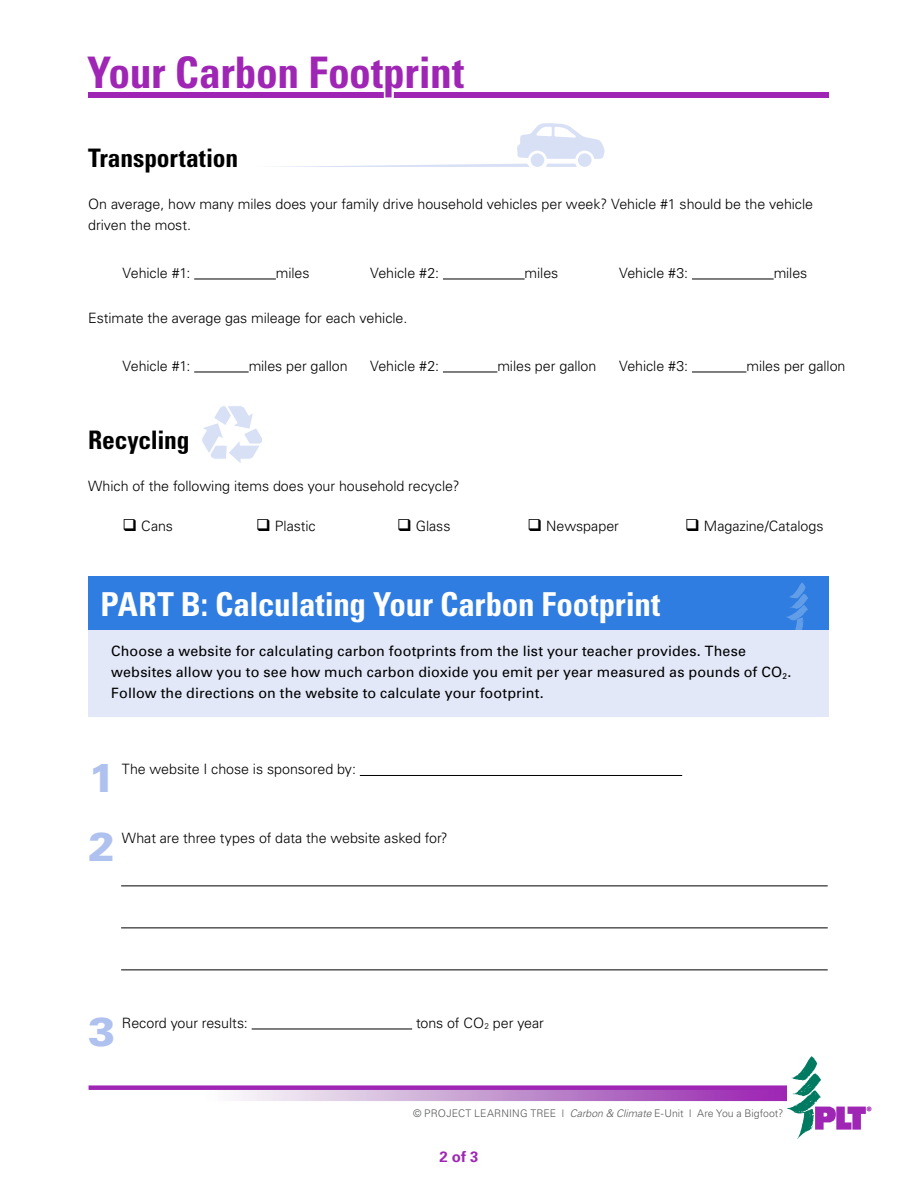
<style>
.page{position:relative;width:918px;height:1188px;background:#fff}
.page>*{position:absolute;margin:0;border:0;box-sizing:border-box;transform-origin:0 0}
.t1{font:700 condensed 43.5px "Univers";letter-spacing:-.01em;color:#9f26b5}
.t2{font:900 40.5px "Univers";color:#afc1ee}
.t3{font:700 condensed 33px "Univers";letter-spacing:-.01em;color:#fff}
.t4{font:700 condensed 25.5px "Univers";letter-spacing:-.005em;color:#000}
.t5{font:700 15px "Univers";color:#9f26b5}
.t6{font:300 14.25px/21px "Univers";letter-spacing:-.005em;color:#000}
.t7{font:14.25px/21px "Univers";letter-spacing:.01em;color:#000}
.t8{font:300 10.5px "Univers";letter-spacing:.015em;color:#58595b}
.s1{font-style:italic}
</style>
<div class="page">
<svg style="left:202px;top:406px;width:60px;height:57px"></svg>
<svg style="left:236px;top:1090px;width:546px;height:11px;background:#c490d0"></svg>
<div style="left:89px;top:1085px;width:727px;height:5px;background:#9f26b5"></div>
<div style="left:89px;top:93px;width:740px;height:5px;background:#9f26b5"></div>
<svg style="left:307px;top:92px;width:161px;height:6px"></svg>
<svg style="left:782px;top:1056px;width:89px;height:83px"></svg>
<hr style="left:194px;top:279px;width:82px;height:1px;background:#000">
<hr style="left:443px;top:279px;width:82px;height:1px;background:#000">
<hr style="left:692px;top:279px;width:82px;height:1px;background:#000">
<hr style="left:194px;top:372px;width:55px;height:1px;background:#000">
<hr style="left:443px;top:372px;width:54px;height:1px;background:#000">
<hr style="left:692px;top:372px;width:54px;height:1px;background:#000">
<div style="left:88px;top:576px;width:741px;height:54px;background:#2f7de1"></div>
<svg style="left:786px;top:583px;width:22px;height:47px"></svg>
<div style="left:88px;top:630px;width:741px;height:87px;background:#e2e8f8"></div>
<hr style="left:360px;top:775px;width:322px;height:1px;background:#000">
<hr style="left:121px;top:885px;width:707px;height:1px;background:#000">
<hr style="left:121px;top:927px;width:707px;height:1px;background:#000">
<hr style="left:121px;top:969px;width:707px;height:1px;background:#000">
<hr style="left:252px;top:1029px;width:160px;height:1px;background:#000">
<svg style="left:277px;top:123px;width:328px;height:44px"></svg>
<h1 class="t1" style="left:87px;top:46px;width:379px">Your Carbon Footprint</h1>
<h3 class="t4" style="left:88px;top:142px;width:151px">Transportation</h3>
<p class="t6" style="left:88px;top:193px;width:726px">On average, how many miles does your family drive household vehicles per week? Vehicle #1 should be the vehicle driven the most.</p>
<p class="t6" style="left:123px;top:262px;width:69px">Vehicle #1:</p>
<p class="t6" style="left:276px;top:262px;width:35px">miles</p>
<p class="t6" style="left:370px;top:262px;width:70px">Vehicle #2:</p>
<p class="t6" style="left:525px;top:262px;width:35px">miles</p>
<p class="t6" style="left:619px;top:262px;width:71px">Vehicle #3:</p>
<p class="t6" style="left:774px;top:262px;width:35px">miles</p>
<p class="t6" style="left:88px;top:307px;width:321px">Estimate the average gas mileage for each vehicle.</p>
<p class="t6" style="left:123px;top:355px;width:69px">Vehicle #1:</p>
<p class="t6" style="left:249px;top:355px;width:101px">miles per gallon</p>
<p class="t6" style="left:370px;top:355px;width:70px">Vehicle #2:</p>
<p class="t6" style="left:497px;top:355px;width:101px">miles per gallon</p>
<p class="t6" style="left:619px;top:355px;width:71px">Vehicle #3:</p>
<p class="t6" style="left:746px;top:355px;width:101px">miles per gallon</p>
<h3 class="t4" style="left:88px;top:424px;width:103px">Recycling</h3>
<p class="t6" style="left:88px;top:475px;width:373px">Which of the following items does your household recycle?</p>
<p class="t6" style="left:123px;top:515px;width:52px">❑ Cans</p>
<p class="t6" style="left:256px;top:515px;width:61px">❑ Plastic</p>
<p class="t6" style="left:397px;top:515px;width:55px">❑ Glass</p>
<p class="t6" style="left:528px;top:515px;width:93px">❑ Newspaper</p>
<p class="t6" style="left:685px;top:515px;width:140px">❑ Magazine/Catalogs</p>
<h3 class="t3" style="left:100px;top:584px;width:562px">PART B: Calculating Your Carbon Footprint</h3>
<p class="t7" style="left:111px;top:641px;width:682px">Choose a website for calculating carbon footprints from the list your teacher provides. These websites allow you to see how much carbon dioxide you emit per year measured as pounds of CO<sub>2</sub>.<br>Follow the directions on the website to calculate your footprint.</p>
<h2 class="t2" style="left:88px;top:753px;width:29px">1</h2>
<p class="t6" style="left:122px;top:758px;width:236px">The website I chose is sponsored by:</p>
<h2 class="t2" style="left:88px;top:821px;width:29px">2</h2>
<p class="t6" style="left:122px;top:827px;width:327px">What are three types of data the website asked for?</p>
<h2 class="t2" style="left:88px;top:1006px;width:29px">3</h2>
<p class="t6" style="left:122px;top:1012px;width:127px">Record your results:</p>
<p class="t6" style="left:416px;top:1012px;width:130px">tons of CO<sub>2</sub> per year</p>
<p class="t8" style="left:413px;top:1107px;width:372px">© PROJECT LEARNING TREE | <span class="s1">Carbon &amp; Climate</span> E-Unit | Are You a Bigfoot?</p>
<p class="t5" style="left:439px;top:1147px;width:41px">2 of 3</p>
</div>
